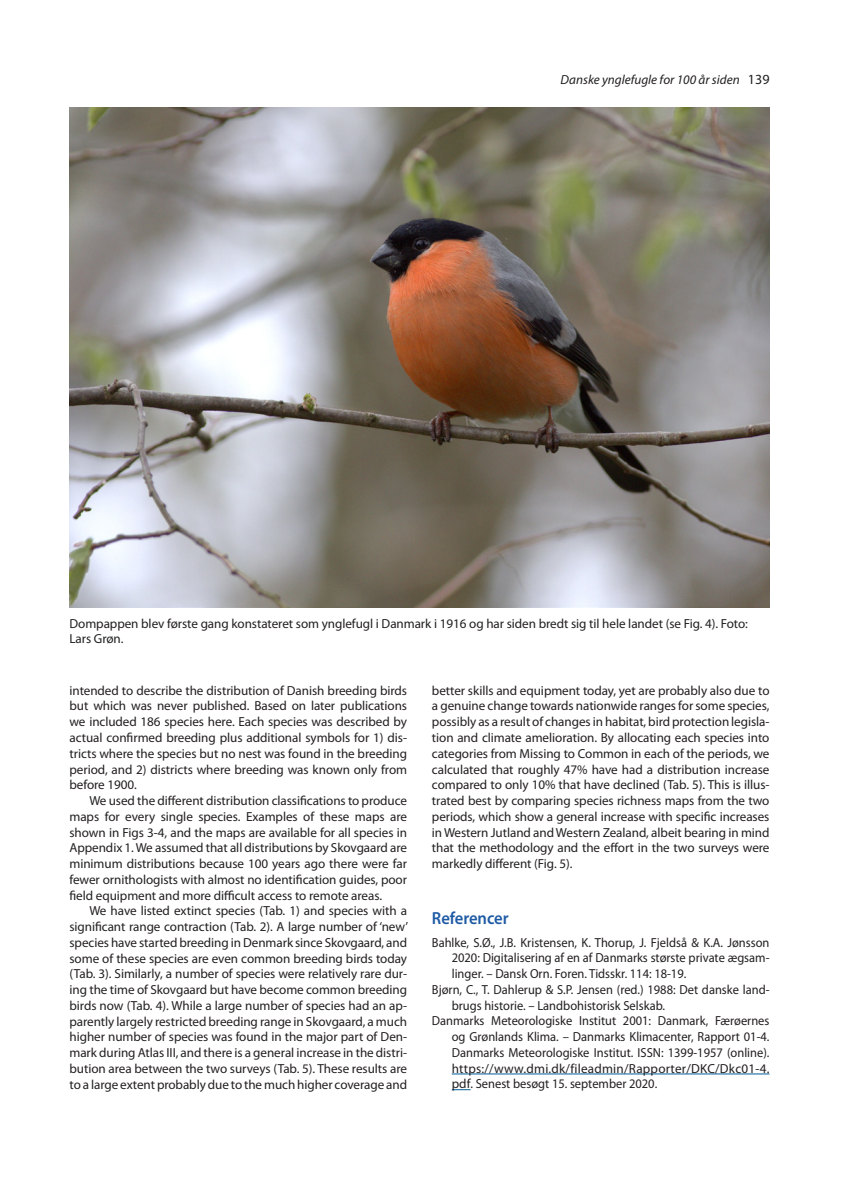
<style>
.page{position:relative;width:844px;height:1191px;background:#fff}
.page>*{position:absolute;margin:0;border:0;box-sizing:border-box;transform-origin:0 0}
.t1{font:600 17.5px "Myriad Pro";letter-spacing:-.005em;color:#1f5ba5;scale:.95 1}
.t2{font:13.12px/15.8px "Myriad Pro";color:#231f20;text-align:justify}
.t3{font:13.12px "Myriad Pro";color:#231f20;scale:.95 1}
.t4{font:13.12px "Myriad Pro";letter-spacing:.02em;color:#231f20}
.t5{font:italic 13.12px "Myriad Pro";color:#231f20}
.s1{font-style:normal;font-size:14px}
</style>
<div class="page">
<hr style="left:451px;top:1073px;width:318px;height:1px;background:#015c97">
<svg style="left:451px;top:1089px;width:19px;height:1px"></svg>
<img style="left:69px;top:107px;width:700px;height:501px">
<p class="t5" style="left:560px;top:72px;width:210px">Danske ynglefugle for 100 år siden <span class="s1">139</span></p>
<p class="t2" style="left:69px;top:615px;width:679px">Dompappen blev første gang konstateret som ynglefugl i Danmark i 1916 og har siden bredt sig til hele landet (se Fig. 4). Foto:<br>Lars Grøn.</p>
<p class="t2" style="left:69px;top:682px;width:339px">intended to describe the distribution of Danish breeding birds but which was never published. Based on later publications we included 186 species here. Each species was described by actual confirmed breeding plus additional symbols for 1) dis&shy;tricts where the species but no nest was found in the breeding period, and 2) districts where breeding was known only from before 1900.</p>
<p class="t2" style="left:69px;top:792px;width:339px;text-indent:20px">We used the different distribution classifications to produce maps for every single species. Examples of these maps are shown in Figs 3-4, and the maps are available for all species in Appendix 1. We assumed that all distributions by Skovgaard are minimum distributions because 100 years ago there were far fewer ornithologists with almost no identification guides, poor field equipment and more difficult access to remote areas.</p>
<p class="t2" style="left:69px;top:902px;width:340px;text-indent:20px">We have listed extinct species (Tab. 1) and species with a significant range contraction (Tab. 2). A large number of ‘new’ species have started breeding in Denmark since Skovgaard, and some of these species are even common breeding birds today (Tab. 3). Similarly, a number of species were relatively rare dur&shy;ing the time of Skovgaard but have become common breeding birds now (Tab. 4). While a large number of species had an ap&shy;parently largely restricted breeding range in Skovgaard, a much higher number of species was found in the major part of Den&shy;mark during Atlas III, and there is a general increase in the distri&shy;bution area between the two surveys (Tab. 5). These results are to a large extent probably due to the much higher coverage and</p>
<p class="t2" style="left:432px;top:682px;width:339px">better skills and equipment today, yet are probably also due to a genuine change towards nationwide ranges for some species, possibly as a result of changes in habitat, bird protection legisla&shy;tion and climate amelioration. By allocating each species into categories from Missing to Common in each of the periods, we calculated that roughly 47% have had a distribution increase compared to only 10% that have declined (Tab. 5). This is illus&shy;trated best by comparing species richness maps from the two periods, which show a general increase with specific increases in Western Jutland and Western Zealand, albeit bearing in mind that the methodology and the effort in the two surveys were markedly different (Fig. 5).</p>
<h1 class="t1" style="left:432px;top:906px;width:82px">Referencer</h1>
<p class="t3" style="left:432px;top:934px;width:357px">Bahlke, S.Ø., J.B. Kristensen, K. Thorup, J. Fjeldså &amp; K.A. Jønsson</p>
<p class="t3" style="left:451px;top:949px;width:336px">2020: Digitalisering af en af Danmarks største private ægsam-</p>
<p class="t3" style="left:451px;top:965px;width:248px">linger. – Dansk Orn. Foren. Tidsskr. 114: 18-19.</p>
<p class="t3" style="left:432px;top:981px;width:357px">Bjørn, C., T. Dahlerup &amp; S.P. Jensen (red.) 1988: Det danske land-</p>
<p class="t3" style="left:451px;top:997px;width:226px">brugs historie. – Landbohistorisk Selskab.</p>
<p class="t3" style="left:432px;top:1012px;width:357px">Danmarks Meteorologiske Institut 2001: Danmark, Færøernes</p>
<p class="t3" style="left:451px;top:1028px;width:336px">og Grønlands Klima. – Danmarks Klimacenter, Rapport 01-4.</p>
<p class="t3" style="left:451px;top:1044px;width:336px">Danmarks Meteorologiske Institut. ISSN: 1399-1957 (online).</p>
<p class="t4" style="left:451px;top:1060px;width:319px">https://www.dmi.dk/fileadmin/Rapporter/DKC/Dkc01-4.</p>
<p class="t2" style="left:451px;top:1076px;width:207px">pdf. Senest besøgt 15. september 2020.</p>
</div>
